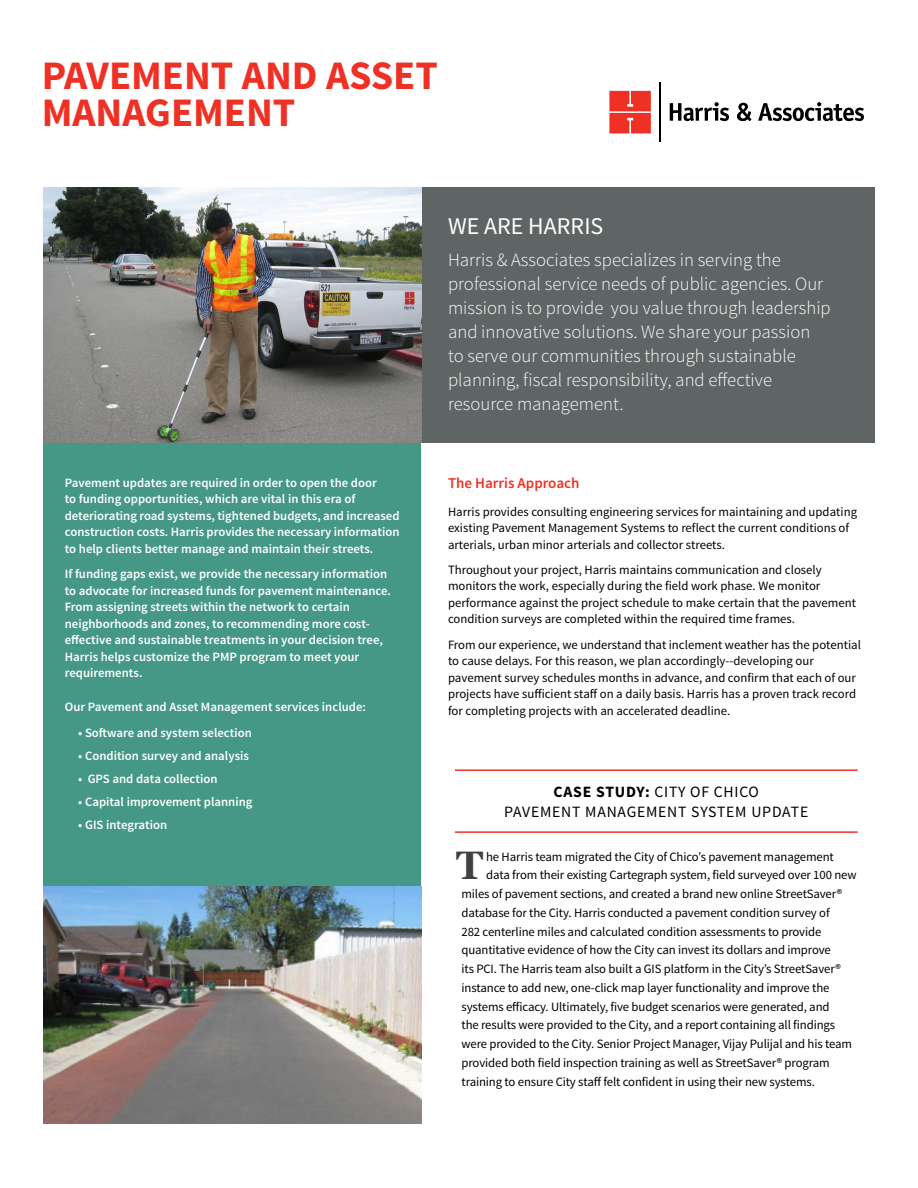
<style>
.page{position:relative;width:918px;height:1188px;background:#fff}
.page>*{position:absolute;margin:0;border:0;box-sizing:border-box;transform-origin:0 0}
.t1{font:700 40.5px/37.5px "Source Sans Pro";color:#ee3124}
.t2{font:700 39.75px "Georgia";color:#414042}
.t3{font:24px "Source Sans Pro";color:#fff}
.t4{font:300 18.75px/24px "Source Sans Pro";color:#fff}
.t5{font:15.75px/19.5px "Source Sans Pro";letter-spacing:.05em;color:#000;text-align:center}
.t6{font:600 15px "Source Sans Pro";color:#ee3124}
.t7{font:12.75px/16.5px "Source Sans Pro";letter-spacing:-.01em;color:#000}
.t8{font:600 12.75px/16.5px "Source Sans Pro";color:#fff}
.s1{font-weight:700}
</style>
<div class="page">
<div style="left:43px;top:443px;width:378px;height:444px;background:#459786"></div>
<div style="left:421px;top:188px;width:454px;height:255px;background:#5f6565"></div>
<svg style="left:670px;top:102px;width:59px;height:19px"></svg>
<svg style="left:737px;top:103px;width:14px;height:18px"></svg>
<svg style="left:758px;top:102px;width:106px;height:19px"></svg>
<hr style="left:659px;top:83px;width:2px;height:59px;background:#000">
<svg style="left:609px;top:91px;width:42px;height:42px;background:#ef4337"></svg>
<img style="left:43px;top:188px;width:378px;height:255px">
<img style="left:43px;top:887px;width:378px;height:236px">
<hr style="left:455px;top:769px;width:403px;height:2px;background:#ee3124">
<hr style="left:455px;top:831px;width:403px;height:2px;background:#ee3124">
<h1 class="t1" style="left:42px;top:58px;width:398px">PAVEMENT AND ASSET<br>MANAGEMENT</h1>
<p class="t8" style="left:65px;top:475px;width:336px">Pavement updates are required in order to open the door<br>to funding opportunities, which are vital in this era of deteriorating road systems, tightened budgets, and increased construction costs. Harris provides the necessary information to help clients better manage and maintain their streets.</p>
<p class="t8" style="left:65px;top:566px;width:328px">If funding gaps exist, we provide the necessary information to advocate for increased funds for pavement maintenance.<br>From assigning streets within the network to certain neighborhoods and zones, to recommending more cost&shy;effective and sustainable treatments in your decision tree, Harris helps customize the PMP program to meet your requirements.</p>
<p class="t8" style="left:65px;top:699px;width:303px">Our Pavement and Asset Management services include:</p>
<p class="t8" style="left:78px;top:725px;width:175px">• Software and system selection</p>
<p class="t8" style="left:78px;top:748px;width:172px">• Condition survey and analysis</p>
<p class="t8" style="left:78px;top:771px;width:141px">• GPS and data collection</p>
<p class="t8" style="left:78px;top:794px;width:176px">• Capital improvement planning</p>
<p class="t8" style="left:78px;top:817px;width:90px">• GIS integration</p>
<h3 class="t3" style="left:448px;top:211px;width:157px">WE ARE HARRIS</h3>
<p class="t4" style="left:448px;top:248px;width:384px">Harris &amp; Associates specializes in serving the professional service needs of public agencies. Our mission is to provide you value through leadership and innovative solutions. We share your passion<br>to serve our communities through sustainable planning, fiscal responsibility, and effective resource management.</p>
<p class="t6" style="left:448px;top:474px;width:133px">The Harris Approach</p>
<p class="t7" style="left:448px;top:504px;width:411px">Harris provides consulting engineering services for maintaining and updating existing Pavement Management Systems to reflect the current conditions of arterials, urban minor arterials and collector streets.</p>
<p class="t7" style="left:448px;top:562px;width:410px">Throughout your project, Harris maintains communication and closely monitors the work, especially during the field work phase. We monitor performance against the project schedule to make certain that the pavement condition surveys are completed within the required time frames.</p>
<p class="t7" style="left:448px;top:636px;width:414px">From our experience, we understand that inclement weather has the potential to cause delays. For this reason, we plan accordingly--developing our pavement survey schedules months in advance, and confirm that each of our projects have sufficient staff on a daily basis. Harris has a proven track record for completing projects with an accelerated deadline.</p>
<p class="t5" style="left:504px;top:783px;width:306px"><span class="s1">CASE STUDY:</span> CITY OF CHICO<br>PAVEMENT MANAGEMENT SYSTEM UPDATE</p>
<h2 class="t2" style="left:456px;top:840px;width:29px">T</h2>
<p class="t7" style="left:486px;top:848px;width:349px">he Harris team migrated the City of Chico’s pavement management</p>
<p class="t7" style="left:486px;top:867px;width:372px">data from their existing Cartegraph system, field surveyed over 100 new</p>
<p class="t7" style="left:462px;top:886px;width:382px">miles of pavement sections, and created a brand new online StreetSaver®</p>
<p class="t7" style="left:462px;top:905px;width:370px">database for the City. Harris conducted a pavement condition survey of</p>
<p class="t7" style="left:462px;top:923px;width:361px">282 centerline miles and calculated condition assessments to provide</p>
<p class="t7" style="left:462px;top:942px;width:371px">quantitative evidence of how the City can invest its dollars and improve</p>
<p class="t7" style="left:462px;top:961px;width:381px">its PCI. The Harris team also built a GIS platform in the City’s StreetSaver®</p>
<p class="t7" style="left:462px;top:980px;width:370px">instance to add new, one-click map layer functionality and improve the</p>
<p class="t7" style="left:462px;top:998px;width:370px">systems efficacy. Ultimately, five budget scenarios were generated, and</p>
<p class="t7" style="left:462px;top:1017px;width:375px">the results were provided to the City, and a report containing all findings</p>
<p class="t7" style="left:462px;top:1036px;width:392px">were provided to the City. Senior Project Manager, Vijay Pulijal and his team</p>
<p class="t7" style="left:462px;top:1055px;width:370px">provided both field inspection training as well as StreetSaver® program</p>
<p class="t7" style="left:462px;top:1073px;width:355px">training to ensure City staff felt confident in using their new systems.</p>
</div>
